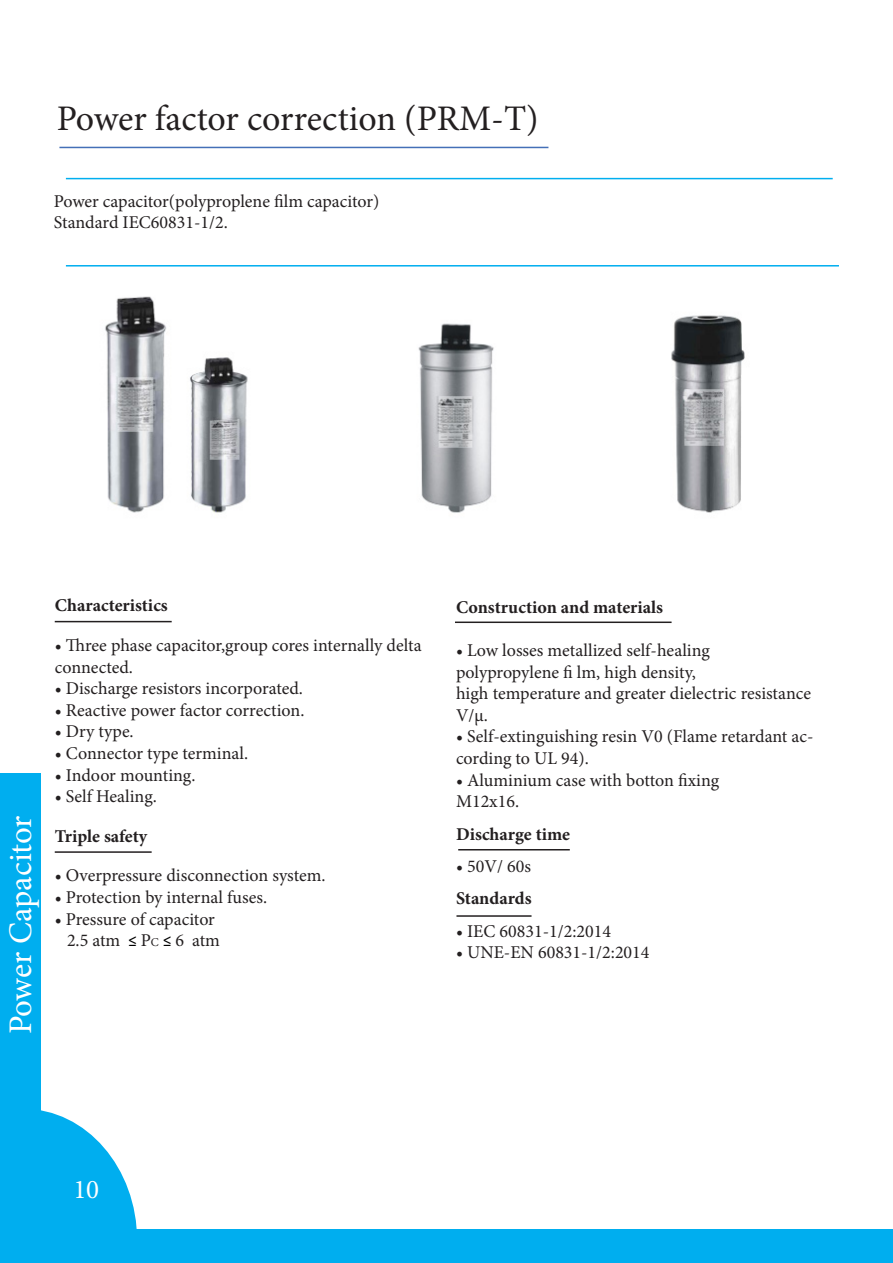
<style>
.page{position:relative;width:893px;height:1263px;background:#fff}
.page>*{position:absolute;margin:0;border:0;box-sizing:border-box;transform-origin:0 0}
.t1{font:36px "Minion Pro";color:#231f20}
.t2{font:33px "Minion Pro";letter-spacing:-.01em;color:#fff}
.t3{font:27px "Minion Pro";color:#fff}
.t4{font:18px/21.6px "Minion Pro";color:#231f20}
.t5{font:700 18px "Minion Pro";color:#231f20}
.s1{font-family:"Calibri";font-size:16.5px;color:#000}
.s2{font-size:12px}
</style>
<div class="page">
<svg style="left:0;top:1110px;width:137px;height:119px"></svg>
<div style="left:0;top:1229px;width:893px;height:34px;background:#00aeef"></div>
<div style="left:0;top:773px;width:41px;height:451px;background:#00aeef"></div>
<hr style="left:66px;top:178px;width:767px;height:1px;background:#00aeef">
<hr style="left:66px;top:265px;width:773px;height:1px;background:#00aeef">
<img style="left:105px;top:296px;width:640px;height:217px">
<hr style="left:55px;top:621px;width:117px;height:1px;background:#231f20">
<hr style="left:55px;top:851px;width:97px;height:2px;background:#231f20">
<hr style="left:455px;top:621px;width:217px;height:2px;background:#231f20">
<hr style="left:458px;top:849px;width:112px;height:1px;background:#231f20">
<hr style="left:456px;top:915px;width:75px;height:2px;background:#231f20">
<hr style="left:59px;top:147px;width:489px;height:1px;background:#4470b7">
<p class="t1" style="left:57px;top:95px;width:483px">Power factor correction (PRM-T)</p>
<p class="t4" style="left:54px;top:190px;width:327px">Power capacitor(polyproplene film capacitor)</p>
<p class="t4" style="left:54px;top:212px;width:176px">Standard IEC60831-1/2.</p>
<p class="t2" style="left:-2px;top:1034px;width:220px;rotate:-90deg">Power Capacitor</p>
<p class="t5" style="left:55px;top:593px;width:115px">Characteristics</p>
<p class="t4" style="left:55px;top:634px;width:368px">• Three phase capacitor,group cores internally delta connected.</p>
<p class="t4" style="left:55px;top:678px;width:250px">• Discharge resistors incorporated.</p>
<p class="t4" style="left:55px;top:699px;width:251px">• Reactive power factor correction.</p>
<p class="t4" style="left:55px;top:721px;width:80px">• Dry type.</p>
<p class="t4" style="left:55px;top:742px;width:195px">• Connector type terminal.</p>
<p class="t4" style="left:55px;top:764px;width:142px">• Indoor mounting.</p>
<p class="t4" style="left:55px;top:786px;width:104px">• Self Healing.</p>
<p class="t5" style="left:55px;top:823px;width:94px">Triple safety</p>
<p class="t4" style="left:55px;top:865px;width:272px">• Overpressure disconnection system.</p>
<p class="t4" style="left:55px;top:886px;width:214px">• Protection by internal fuses.</p>
<p class="t4" style="left:55px;top:908px;width:167px;text-align:right">• Pressure of capacitor<br>2.5 atm <span class="s1">≤</span> P<span class="s2">C</span> <span class="s1">≤</span> 6 atm</p>
<p class="t5" style="left:456px;top:594px;width:209px">Construction and materials</p>
<p class="t4" style="left:456px;top:639px;width:255px">• Low losses metallized self-healing</p>
<p class="t4" style="left:456px;top:661px;width:241px">polypropylene fi lm, high density,</p>
<p class="t4" style="left:456px;top:683px;width:357px">high temperature and greater dielectric resistance<br>V/μ.</p>
<p class="t4" style="left:456px;top:726px;width:359px">• Self-extinguishing resin V0 (Flame retardant ac&shy;cording to UL 94).</p>
<p class="t4" style="left:456px;top:769px;width:265px">• Aluminium case with botton fixing</p>
<p class="t4" style="left:456px;top:791px;width:65px">M12x16.</p>
<p class="t5" style="left:456px;top:821px;width:116px">Discharge time</p>
<p class="t4" style="left:456px;top:855px;width:76px">• 50V/ 60s</p>
<p class="t5" style="left:456px;top:886px;width:77px">Standards</p>
<p class="t4" style="left:456px;top:920px;width:157px">• IEC 60831-1/2:2014</p>
<p class="t4" style="left:456px;top:942px;width:195px">• UNE-EN 60831-1/2:2014</p>
<h3 class="t3" style="left:73px;top:1171px;width:27px">10</h3>
</div>
